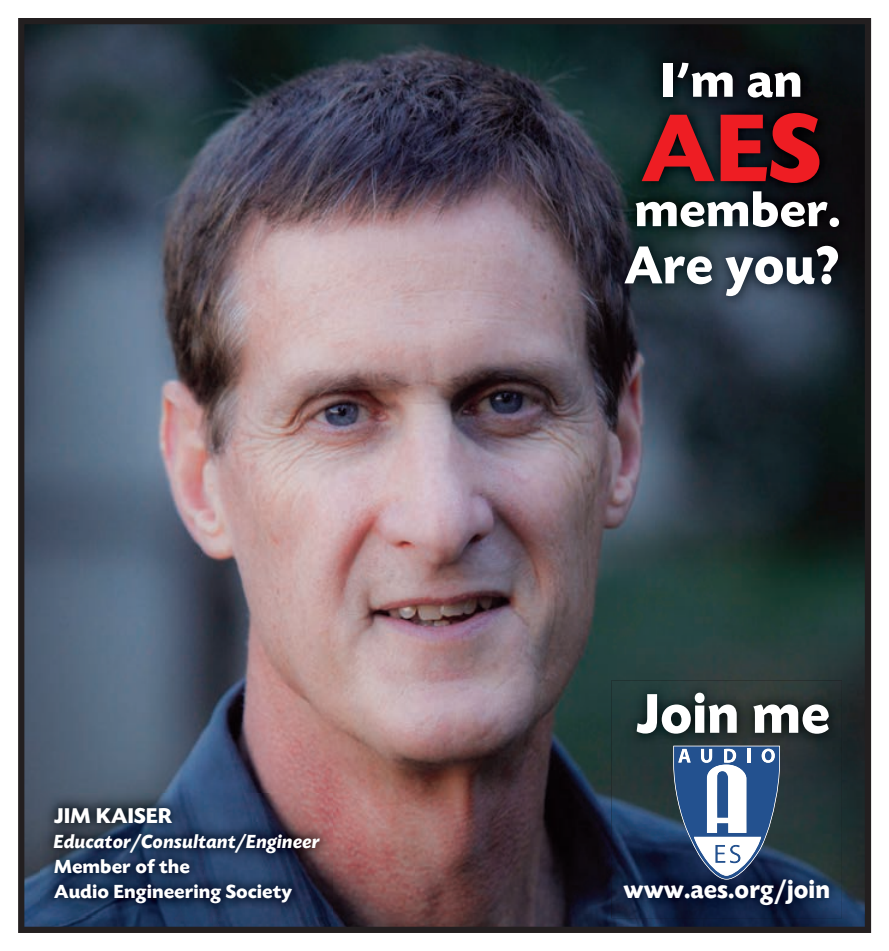
<style>
.page{position:relative;width:889px;height:951px;background:#fff}
.page>*{position:absolute;margin:0;border:0;box-sizing:border-box;transform-origin:0 0}
.t1{font:700 101.25px "Today SB";color:#ee1d23}
.t2{font:700 59px "Today SB";color:#fff;scale:.94 1}
.t3{font:700 56.25px "Today SB";color:#fff;scale:.94 1}
.t4{font:700 50.5px "Today SB";color:#fff}
.t5{font:700 26.75px "Today SB";color:#fff;scale:.94 1}
.t6{font:700 22.5px "Today SB";color:#fff}
.t7{font:700 20px/25px "Today SB";color:#fff}
.t8{font:italic 700 20px "Today SB";color:#fff}
</style>
<div class="page">
<img style="left:18px;top:18px;width:853px;height:915px">
<img style="left:41px;top:793px;width:292px;height:123px">
<img style="left:611px;top:49px;width:240px;height:261px">
<img style="left:611px;top:680px;width:231px;height:238px">
<svg style="left:673px;top:745px;width:107px;height:134px"></svg>
<img style="left:761px;top:748px;width:14px;height:15px">
<img style="left:694px;top:836px;width:67px;height:40px">
<p class="t6" style="left:54px;top:803px;width:120px">JIM KAISER</p>
<p class="t8" style="left:54px;top:830px;width:267px">Educator/Consultant/Engineer</p>
<p class="t7" style="left:54px;top:854px;width:240px">Member of the<br>Audio Engineering Society</p>
<h3 class="t4" style="left:661px;top:53px;width:143px">I’m an</h3>
<h1 class="t1" style="left:641px;top:94px;width:183px">AES</h1>
<h3 class="t4" style="left:634px;top:182px;width:208px">member.</h3>
<h3 class="t3" style="left:624px;top:235px;width:230px">Are you?</h3>
<h2 class="t2" style="left:636px;top:682px;width:208px">Join me</h2>
<h3 class="t5" style="left:623px;top:874px;width:221px">www.aes.org/join</h3>
</div>
